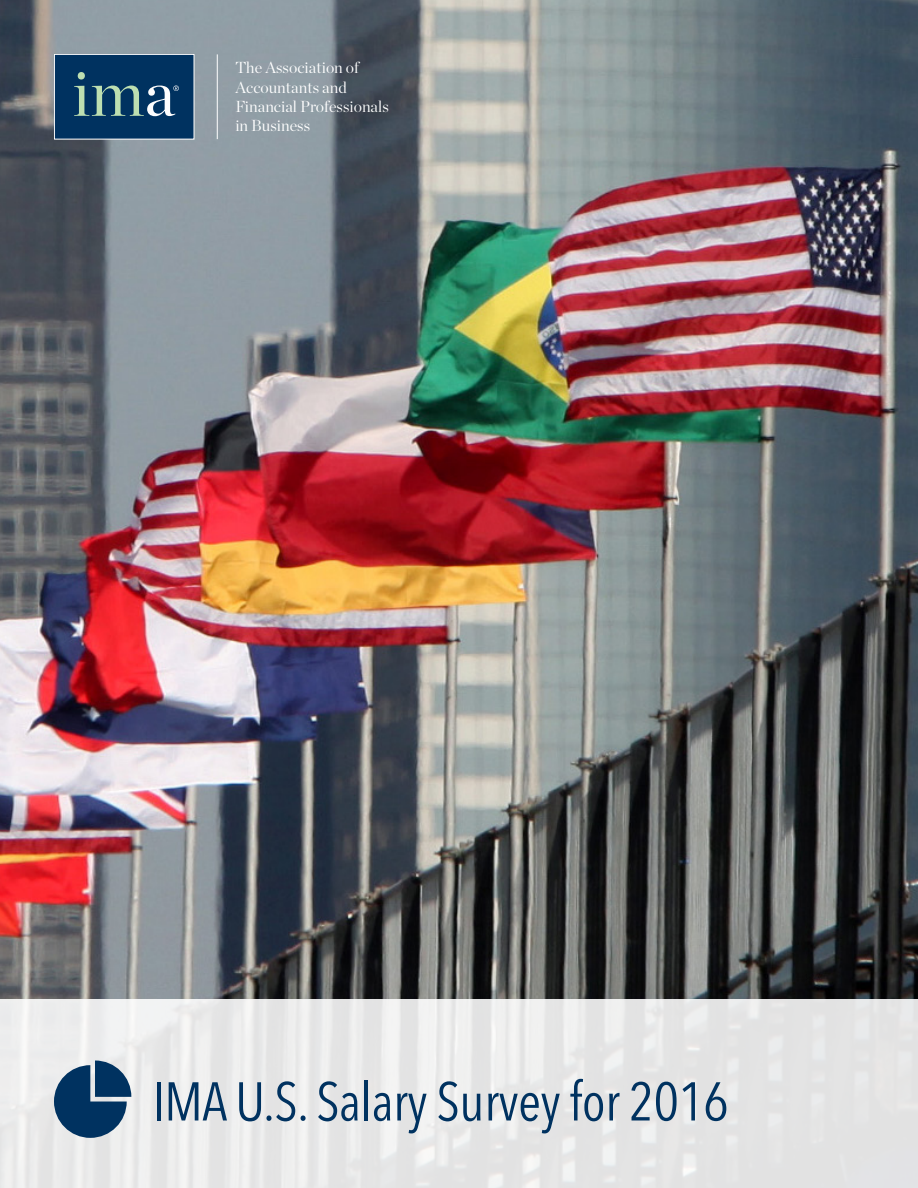
<style>
.page{position:relative;width:918px;height:1188px;background:#fff}
.page>*{position:absolute;margin:0;border:0;box-sizing:border-box;transform-origin:0 0}
.t1{font:65.25px "Chronicle Display";color:#bddfb1}
.t2{font:54px "Avenir Next Condensed";letter-spacing:-.01em;color:#003260}
.t3{font:300 15.9px/19.2px "Chronicle Display";color:#fff}
.s1{color:#fdfdfe}
</style>
<div class="page">
<img style="left:0;top:0;width:918px;height:999px">
<div style="left:0;top:999px;width:918px;height:189px;background:linear-gradient(to right,#edeeee,#e3e3e3)"></div>
<hr style="left:217px;top:54px;width:1px;height:85px;background:#fff">
<div style="left:54px;top:54px;width:140px;height:85px;background:#003260"></div>
<div style="left:54px;top:54px;width:140px;height:85px;border:1px solid #fff"></div>
<svg style="left:173px;top:85px;width:6px;height:6px"></svg>
<svg style="left:54px;top:1061px;width:77px;height:77px;background:#476a8a"></svg>
<h1 class="t1" style="left:72px;top:43px;width:104px">im<span class="s1">a</span></h1>
<p class="t3" style="left:235px;top:57px;width:155px">The Association of<br>Accountants and<br>Financial Professionals in Business</p>
<h2 class="t2" style="left:152px;top:1055px;width:578px">IMA U.S. Salary Survey for 2016</h2>
</div>
